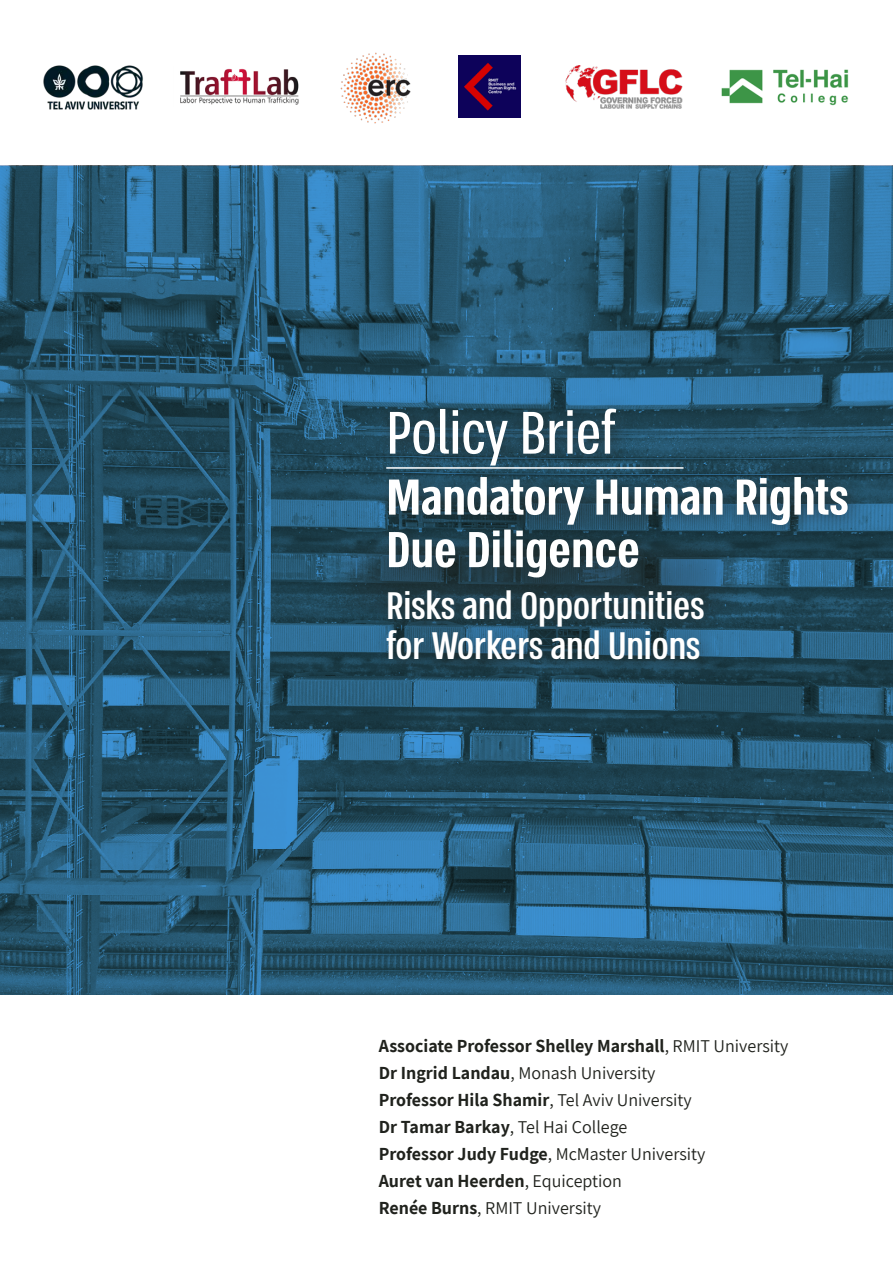
<style>
.page{position:relative;width:893px;height:1263px;background:#fff}
.page>*{position:absolute;margin:0;border:0;box-sizing:border-box;transform-origin:0 0}
.t1{font:69px "Almoni Tzar M Lv 5 AAA";color:#fff}
.t2{font:600 58.05px/52.5px "Almoni Tzar M Lv 5 AAA";color:#fff}
.t3{font:500 44.25px/40px "Almoni Tzar M Lv 5 AAA";color:#fff}
.t4{font:700 18px/27px "Assistant";color:#20221d}
.s1{font-weight:400}
</style>
<div class="page">
<img style="left:0;top:166px;width:893px;height:829px">
<img style="left:459px;top:56px;width:62px;height:62px">
<img style="left:565px;top:65px;width:118px;height:43px">
<img style="left:340px;top:52px;width:71px;height:72px">
<svg style="left:336px;top:536px;width:37px;height:78px;background:#22485b"></svg>
<div style="left:373px;top:393px;width:495px;height:288px;background:#20221d;opacity:.75"></div>
<img style="left:43px;top:65px;width:100px;height:45px">
<img style="left:721px;top:69px;width:128px;height:36px">
<hr style="left:386px;top:467px;width:297px;height:2px;background:#fff">
<img style="left:180px;top:68px;width:119px;height:37px">
<h1 class="t1" style="left:386px;top:392px;width:231px">Policy Brief</h1>
<h2 class="t2" style="left:386px;top:468px;width:464px">Mandatory Human Rights<br>Due Diligence</h2>
<h3 class="t3" style="left:386px;top:584px;width:320px">Risks and Opportunities for Workers and Unions</h3>
<p class="t4" style="left:379px;top:1032px;width:411px">Associate Professor Shelley Marshall<span class="s1">, RMIT University </span>Dr Ingrid Landau<span class="s1">, Monash University<br></span>Professor Hila Shamir<span class="s1">, Tel Aviv University<br></span>Dr Tamar Barkay<span class="s1">, Tel Hai College<br></span>Professor Judy Fudge<span class="s1">, McMaster University<br></span>Auret van Heerden<span class="s1">, Equiception<br></span>Renée Burns<span class="s1">, RMIT University</span></p>
</div>
